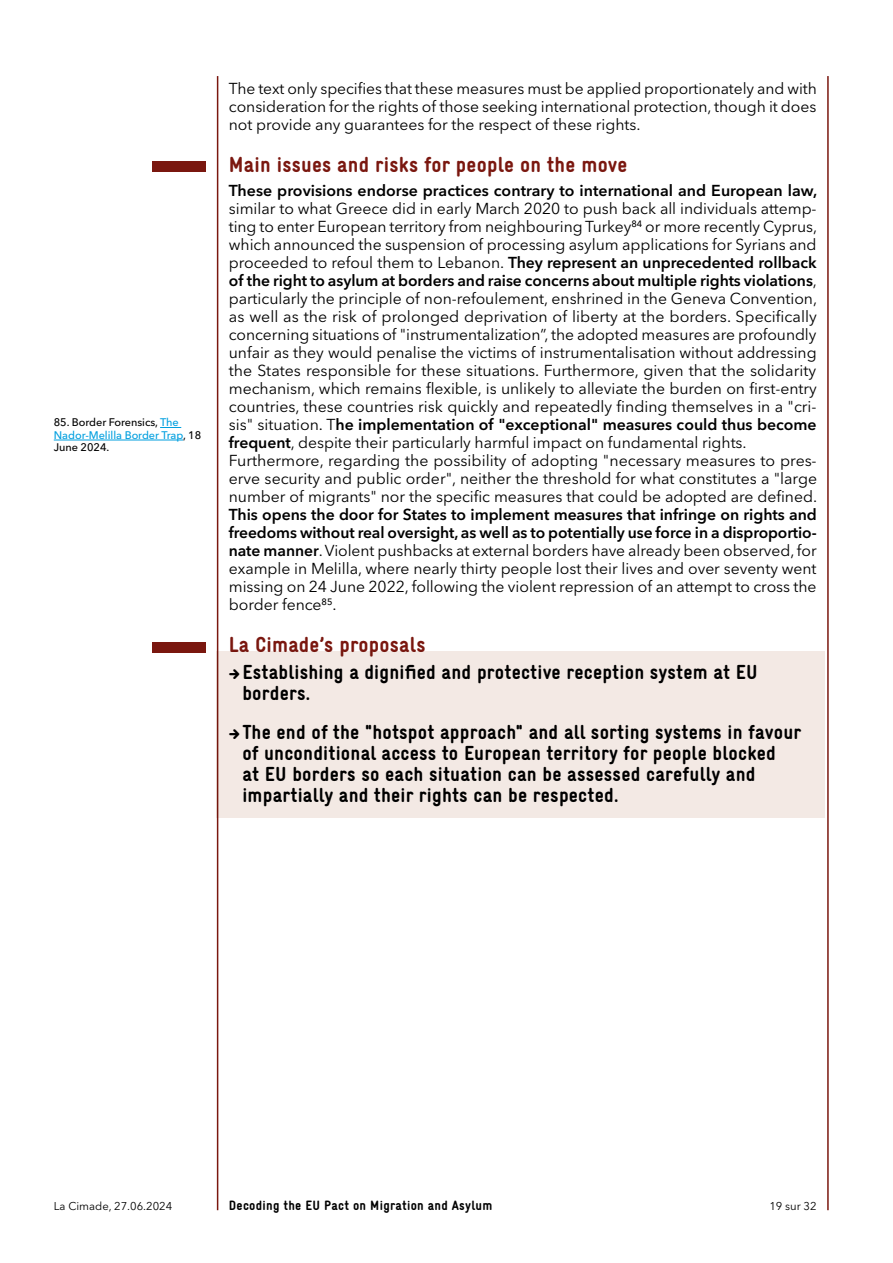
<style>
.page{position:relative;width:893px;height:1263px;background:#fff}
.page>*{position:absolute;margin:0;border:0;box-sizing:border-box;transform-origin:0 0}
.t1{font:900 condensed 21.75px "Gravur LL";letter-spacing:.01em;color:#7a170f}
.t2{font:900 condensed 20.25px/21px "Gravur LL";letter-spacing:.01em;color:#000}
.t3{font:15.75px/18px "Avenir Next LT Pro";color:#000;text-align:justify}
.t4{font:600 15.75px "Avenir Next LT Pro";color:#000}
.t5{font:900 condensed 13.5px "Gravur LL";letter-spacing:.02em;color:#000}
.t6{font:11.25px "Avenir Next LT Pro";color:#000}
.t7{font:500 10.95px/12.5px "Avenir Next LT Pro";letter-spacing:-.005em;color:#000}
.s1{color:#009fdf}
.s2{font-weight:600}
</style>
<div class="page">
<hr style="left:217px;top:76px;width:1px;height:1134px;background:#7a170f">
<hr style="left:827px;top:76px;width:2px;height:1134px;background:#7a170f">
<div style="left:153px;top:162px;width:53px;height:10px;background:#7a170f"></div>
<div style="left:153px;top:642px;width:53px;height:10px;background:#7a170f"></div>
<div style="left:216px;top:651px;width:609px;height:167px;background:#f3e9e4"></div>
<svg style="left:160px;top:427px;width:21px;height:1px"></svg>
<hr style="left:54px;top:440px;width:129px;height:1px;background:#009fdf">
<p class="t7" style="left:54px;top:416px;width:149px">85. Border Forensics, <span class="s1">The<br>Nador-Melilla Border Trap</span>, 18<br>June 2024.</p>
<p class="t3" style="left:229px;top:80px;width:590px">The text only specifies that these measures must be applied proportionately and with consideration for the rights of those seeking international protection, though it does not provide any guarantees for the respect of these rights.</p>
<h1 class="t1" style="left:229px;top:150px;width:400px">Main issues and risks for people on the move</h1>
<p class="t4" style="left:229px;top:181px;width:590px">These provisions endorse practices contrary to international and European law,</p>
<p class="t3" style="left:229px;top:200px;width:590px;text-align:left">similar to what Greece did in early March 2020 to push back all individuals attemp&shy;ting to enter European territory from neighbouring Turkey<sup>84</sup> or more recently Cyprus, which announced the suspension of processing asylum applications for Syrians and proceeded to refoul them to Lebanon. <span class="s2">They represent an unprecedented rollback of the right to asylum at borders and raise concerns about multiple rights violations</span>, particularly the principle of non-refoulement, enshrined in the Geneva Convention, as well as the risk of prolonged deprivation of liberty at the borders. Specifically concerning situations of "instrumentalization”, the adopted measures are profoundly unfair as they would penalise the victims of instrumentalisation without addressing the States responsible for these situations. Furthermore, given that the solidarity mechanism, which remains flexible, is unlikely to alleviate the burden on first-entry countries, these countries risk quickly and repeatedly finding themselves in a "cri&shy;sis" situation. T<span class="s2">he implementation of "exceptional" measures could thus become frequent</span>, despite their particularly harmful impact on fundamental rights.<br>Furthermore, regarding the possibility of adopting "necessary measures to pres&shy;erve security and public order", neither the threshold for what constitutes a "large number of migrants" nor the specific measures that could be adopted are defined.</p>
<p class="t3" style="left:229px;top:506px;width:589px"><span class="s2">This opens the door for States to implement measures that infringe on rights and freedoms without real oversight, as well as to potentially use force in a disproportio&shy;nate manner</span>. Violent pushbacks at external borders have already been observed, for example in Melilla, where nearly thirty people lost their lives and over seventy went missing on 24 June 2022, following the violent repression of an attempt to cross the border fence<sup>85</sup>.</p>
<h1 class="t1" style="left:229px;top:630px;width:198px">La Cimade’s proposals</h1>
<p class="t2" style="left:242px;top:661px;width:517px;text-indent:-14px">→Establishing a dignified and protective reception system at EU borders.</p>
<p class="t2" style="left:242px;top:721px;width:560px;text-indent:-14px">→The end of the "hotspot approach" and all sorting systems in favour of unconditional access to European territory for people blocked<br>at EU borders so each situation can be assessed carefully and impartially and their rights can be respected.</p>
<p class="t6" style="left:54px;top:1199px;width:120px">La Cimade, 27.06.2024</p>
<p class="t5" style="left:229px;top:1196px;width:265px">Decoding the EU Pact on Migration and Asylum</p>
<p class="t6" style="left:769px;top:1199px;width:49px">19 sur 32</p>
</div>
